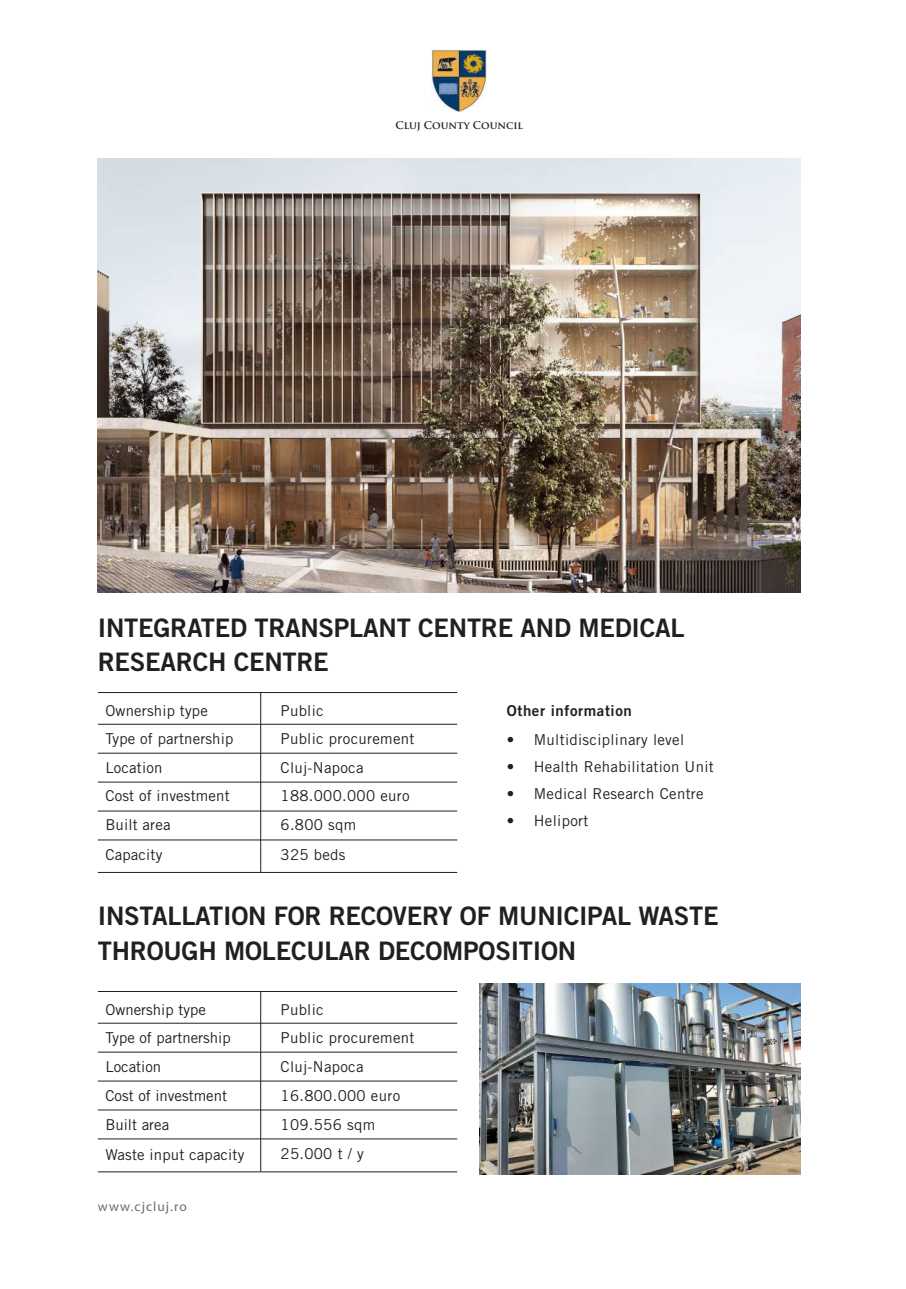
<style>
.page{position:relative;width:906px;height:1289px;background:#fff}
.page>*{position:absolute;margin:0;border:0;box-sizing:border-box;transform-origin:0 0}
.t1{font:25.5px/34.5px "Trade Gothic Bold Two";letter-spacing:-.01em;color:#231f20}
.t2{font:15px/28.5px "Trade Gothic";letter-spacing:.02em;color:#231f20}
.t3{font:15px/29.1px "Trade Gothic";color:#231f20}
.t4{font:15px "Trade Gothic Bold Two";letter-spacing:.04em;color:#231f20}
.t5{font:13.5px "Myriad Pro";letter-spacing:.08em;color:#6c6d70}
.t6{font:700 10.35px "Trajan Pro";color:#231f20}
</style>
<div class="page">
<img style="left:98px;top:158px;width:702px;height:434px">
<img style="left:432px;top:50px;width:55px;height:62px">
<hr style="left:260px;top:692px;width:1px;height:180px;background:#231f20">
<hr style="left:98px;top:692px;width:359px;height:1px;background:#231f20">
<hr style="left:98px;top:724px;width:359px;height:1px;background:#231f20">
<hr style="left:98px;top:753px;width:359px;height:1px;background:#231f20">
<hr style="left:98px;top:781px;width:359px;height:1px;background:#231f20">
<hr style="left:98px;top:810px;width:359px;height:1px;background:#231f20">
<hr style="left:98px;top:839px;width:359px;height:1px;background:#231f20">
<hr style="left:98px;top:872px;width:359px;height:1px;background:#231f20">
<hr style="left:260px;top:991px;width:1px;height:180px;background:#231f20">
<hr style="left:98px;top:991px;width:359px;height:1px;background:#231f20">
<hr style="left:98px;top:1022px;width:359px;height:1px;background:#231f20">
<hr style="left:98px;top:1051px;width:359px;height:1px;background:#231f20">
<hr style="left:98px;top:1080px;width:359px;height:1px;background:#231f20">
<hr style="left:98px;top:1109px;width:359px;height:1px;background:#231f20">
<hr style="left:98px;top:1138px;width:359px;height:1px;background:#231f20">
<hr style="left:98px;top:1171px;width:359px;height:1px;background:#231f20">
<img style="left:479px;top:983px;width:321px;height:191px">
<p class="t6" style="left:395px;top:118px;width:129px">CLUJ COUNTY COUNCIL</p>
<h1 class="t1" style="left:98px;top:610px;width:588px">INTEGRATED TRANSPLANT CENTRE AND MEDICAL<br>RESEARCH CENTRE</h1>
<p class="t2" style="left:105px;top:696px;width:129px">Ownership type<br>Type of partnership<br>Location<br>Cost of investment<br>Built area</p>
<p class="t2" style="left:105px;top:840px;width:58px">Capacity</p>
<p class="t2" style="left:280px;top:696px;width:135px">Public<br>Public procurement<br>Cluj-Napoca<br>188.000.000 euro<br>6.800 sqm</p>
<p class="t2" style="left:280px;top:840px;width:67px">325 beds</p>
<p class="t4" style="left:507px;top:701px;width:127px">Other information</p>
<p class="t2" style="left:507px;top:724px;width:179px">• Multidisciplinary level</p>
<p class="t2" style="left:507px;top:751px;width:209px">• Health Rehabilitation Unit</p>
<p class="t2" style="left:507px;top:778px;width:198px">• Medical Research Centre</p>
<p class="t2" style="left:507px;top:805px;width:83px">• Heliport</p>
<h1 class="t1" style="left:98px;top:898px;width:622px">INSTALLATION FOR RECOVERY OF MUNICIPAL WASTE<br>THROUGH MOLECULAR DECOMPOSITION</h1>
<p class="t3" style="left:105px;top:994px;width:140px">Ownership type<br>Type of partnership<br>Location<br>Cost of investment<br>Built area<br>Waste input capacity</p>
<p class="t2" style="left:280px;top:994px;width:135px">Public<br>Public procurement<br>Cluj-Napoca<br>16.800.000 euro<br>109.556 sqm<br>25.000 t / y</p>
<p class="t5" style="left:98px;top:1198px;width:90px">www.cjcluj.ro</p>
</div>
